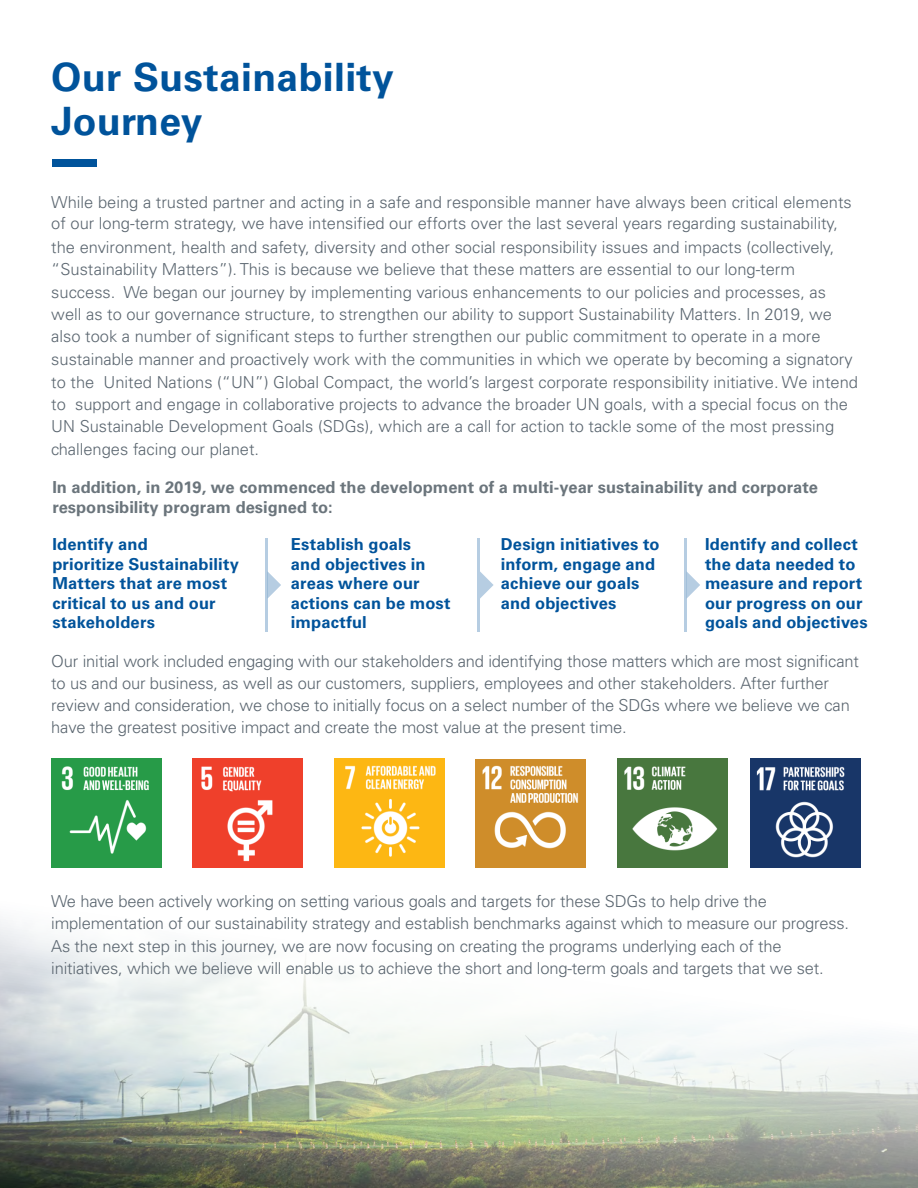
<style>
.page{position:relative;width:918px;height:1188px;background:#fff}
.page>*{position:absolute;margin:0;border:0;box-sizing:border-box;transform-origin:0 0}
.t1{font:700 39px/43.5px "Univers LT Std";letter-spacing:.01em;color:#00539b}
.copy{font:300 16.5px/22px "Univers LT Std";color:#5b6670}
.copy-2{font:700 16.5px/19.5px "Univers LT Std";letter-spacing:.01em;color:#00539b}
.copy-3{font:700 16.5px/19.8px "Univers LT Std";color:#6b757c}
</style>
<div class="page">
<img style="left:0;top:758px;width:918px;height:430px">
<div style="left:52px;top:160px;width:44px;height:7px;background:#00539b"></div>
<hr style="left:265px;top:538px;width:3px;height:94px;background:#00539b">
<hr style="left:477px;top:538px;width:3px;height:94px;background:#00539b">
<hr style="left:684px;top:538px;width:3px;height:94px;background:#00539b">
<img style="left:334px;top:759px;width:110px;height:108px">
<img style="left:476px;top:760px;width:110px;height:108px">
<img style="left:617px;top:759px;width:110px;height:108px">
<img style="left:51px;top:759px;width:110px;height:108px">
<img style="left:193px;top:759px;width:110px;height:108px">
<img style="left:750px;top:759px;width:110px;height:108px">
<svg style="left:268px;top:572px;width:13px;height:26px"></svg>
<svg style="left:480px;top:571px;width:14px;height:28px"></svg>
<svg style="left:687px;top:572px;width:13px;height:26px"></svg>
<p class="t1" style="left:51px;top:56px;width:344px">Our Sustainability<br>Journey</p>
<p class="copy" style="left:51px;top:191px;width:802px;line-height:21.3px">While being a trusted partner and acting in a safe and responsible manner have always been critical elements of our long-term strategy, we have intensified our efforts over the last several years regarding sustainability,</p>
<p class="copy" style="left:51px;top:236px;width:785px">the environment, health and safety, diversity and other social responsibility issues and impacts (collectively, “Sustainability Matters”). This is because we believe that these matters are essential to our long-term success. We began our journey by implementing various enhancements to our policies and processes, as well as to our governance structure, to strengthen our ability to support Sustainability Matters. In 2019, we also took a number of significant steps to further strengthen our public commitment to operate in a more</p>
<p class="copy" style="left:51px;top:348px;width:808px">sustainable manner and proactively work with the communities in which we operate by becoming a signatory to the United Nations (“UN”) Global Compact, the world’s largest corporate responsibility initiative. We intend to support and engage in collaborative projects to advance the broader UN goals, with a special focus on the UN Sustainable Development Goals (SDGs), which are a call for action to tackle some of the most pressing</p>
<p class="copy" style="left:51px;top:438px;width:209px">challenges facing our planet.</p>
<p class="copy-3" style="left:52px;top:477px;width:767px">In addition, in 2019, we commenced the development of a multi-year sustainability and corporate responsibility program designed to:</p>
<p class="copy-2" style="left:52px;top:535px;width:188px">Identify and<br>prioritize Sustainability<br>Matters that are most critical to us and our stakeholders</p>
<p class="copy-2" style="left:501px;top:535px;width:160px">Design initiatives to inform, engage and achieve our goals and objectives</p>
<p class="copy-2" style="left:291px;top:535px;width:161px">Establish goals<br>and objectives in areas where our actions can be most impactful</p>
<p class="copy-2" style="left:705px;top:535px;width:164px">Identify and collect the data needed to measure and report our progress on our goals and objectives</p>
<p class="copy" style="left:51px;top:650px;width:809px">Our initial work included engaging with our stakeholders and identifying those matters which are most significant to us and our business, as well as our customers, suppliers, employees and other stakeholders. After further review and consideration, we chose to initially focus on a select number of the SDGs where we believe we can have the greatest positive impact and create the most value at the present time.</p>
<p class="copy" style="left:51px;top:889px;width:799px;line-height:22.5px">We have been actively working on setting various goals and targets for these SDGs to help drive the implementation of our sustainability strategy and establish benchmarks against which to measure our progress.<br>As the next step in this journey, we are now focusing on creating the programs underlying each of the initiatives, which we believe will enable us to achieve the short and long-term goals and targets that we set.</p>
</div>
